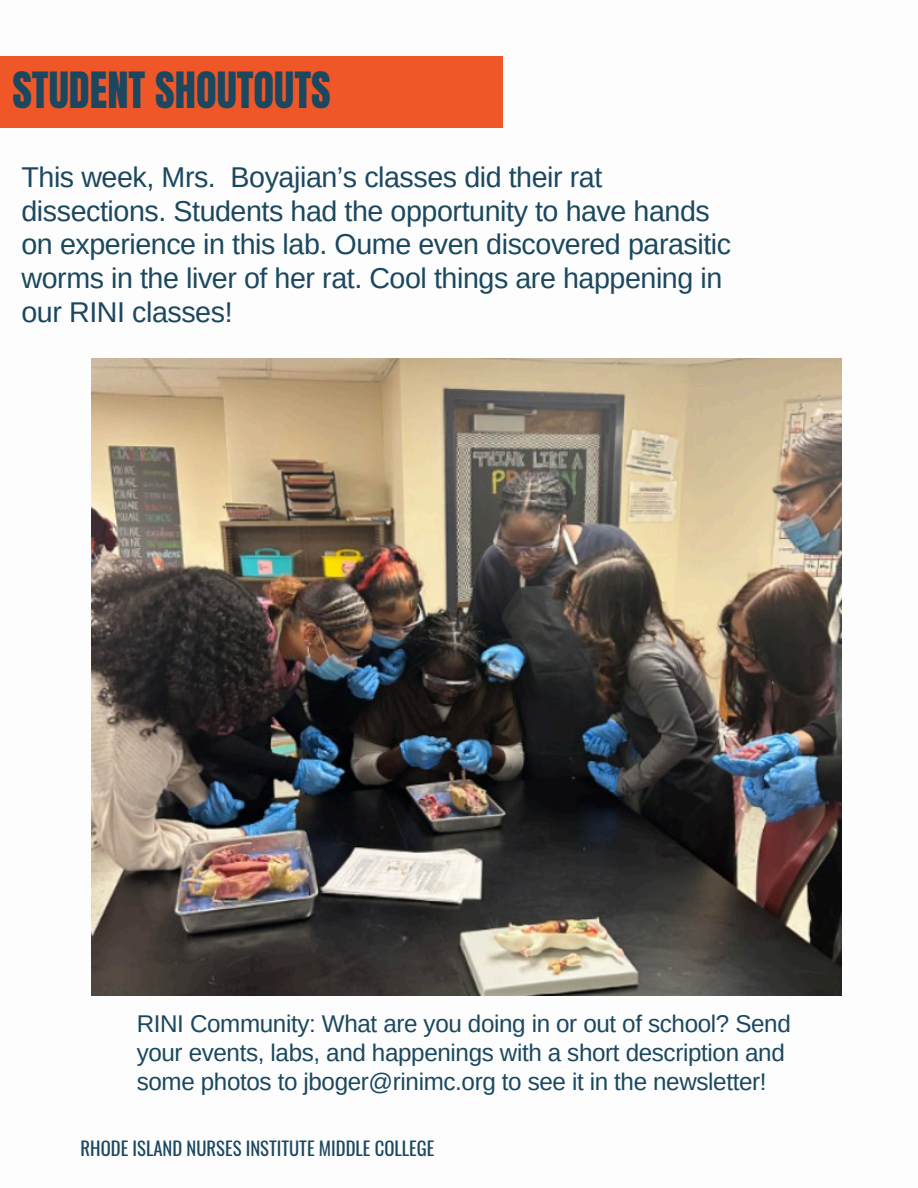
<style>
.page{position:relative;width:918px;height:1188px;background:#fff}
.page>*{position:absolute;margin:0;border:0;box-sizing:border-box;transform-origin:0 0}
.t1{font:42.45px "Anton";color:#1b485f}
.t2{font:28.65px/33.8px "Arimo";letter-spacing:-.015em;color:#1b485f}
.t3{font:24.15px/28.5px "Arimo";letter-spacing:-.015em;color:#1b485f}
.t4{font:18.75px "Oswald";color:#1b485f}
</style>
<div class="page">
<div style="left:0;top:56px;width:503px;height:72px;background:#ef5729"></div>
<img style="left:92px;top:359px;width:749px;height:637px">
<h1 class="t1" style="left:12px;top:60px;width:320px">STUDENT SHOUTOUTS</h1>
<h2 class="t2" style="left:21px;top:160px;width:711px">This week, Mrs. Boyajian’s classes did their rat dissections. Students had the opportunity to have hands on experience in this lab. Oume even discovered parasitic worms in the liver of her rat. Cool things are happening in our RINI classes!</h2>
<p class="t3" style="left:137px;top:1010px;width:656px">RINI Community: What are you doing in or out of school? Send your events, labs, and happenings with a short description and some photos to jboger@rinimc.org to see it in the newsletter!</p>
<p class="t4" style="left:81px;top:1134px;width:355px">RHODE ISLAND NURSES INSTITUTE MIDDLE COLLEGE</p>
</div>
